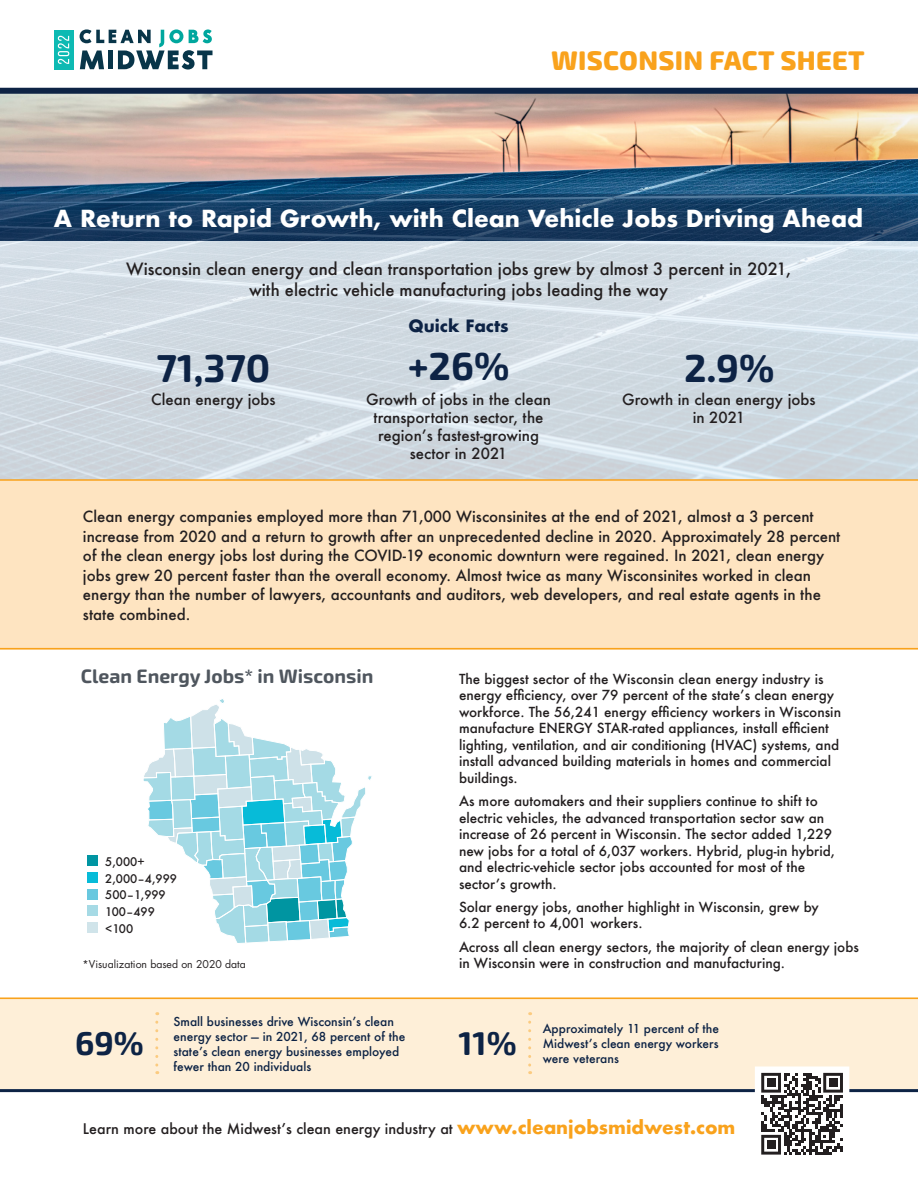
<style>
.page{position:relative;width:918px;height:1188px;background:#fff}
.page>*{position:absolute;margin:0;border:0;box-sizing:border-box;transform-origin:0 0}
.stats_large{font:700 39px "Exo Soft";color:#0d2345}
.stats_small{font:700 33px "Exo Soft";color:#0d2345}
.t1{font:800 27px "Exo Soft";letter-spacing:.01em;color:#f9a21c}
.title_futura{font:700 22.8px "Futura";color:#fff}
.t2{font:700 19.5px "Exo Soft";color:#4f565e}
.body{font:500 16.5px/21px "Futura";color:#231f20;text-align:center}
.subhead_green{font:700 16.5px "Futura";color:#0d2345}
.body-2{font:500 15px/19.5px "Futura";color:#231f20;text-align:center}
.t3{font:500 14.25px "Futura";color:#231f20}
.body-3{font:500 13.5px/16.5px "Futura";color:#231f20}
.stats_description{font:500 12px/15px "Futura";color:#0d2345}
.body-4{font:500 11.55px "Futura";color:#231f20}
.subhead_green-2{font:10.5px "Futura Std";color:#231f20}
.s1{font-weight:700;font-size:18px;color:#f9a21c}
</style>
<div class="page">
<div style="left:0;top:998px;width:918px;height:91px;background:#feefd8"></div>
<img style="left:0;top:94px;width:918px;height:100px">
<svg style="left:0;top:241px;width:918px;height:238px;background:#d2dbe3"></svg>
<svg style="left:0;top:194px;width:918px;height:47px;background:#1a3f65"></svg>
<div style="left:0;top:480px;width:918px;height:169px;background:#fee4c1"></div>
<hr style="left:0;top:648px;width:918px;height:1px;background:#f9a21c">
<hr style="left:0;top:1089px;width:918px;height:3px;background:#0d2345">
<div style="left:87px;top:856px;width:11px;height:10px;background:#0095a2"></div>
<div style="left:87px;top:872px;width:11px;height:11px;background:#07bbd8"></div>
<div style="left:87px;top:889px;width:11px;height:10px;background:#68c8df"></div>
<div style="left:87px;top:905px;width:11px;height:11px;background:#a6dae5"></div>
<div style="left:87px;top:922px;width:11px;height:11px;background:#d0e4ea"></div>
<svg style="left:143px;top:699px;width:229px;height:244px"></svg>
<div style="left:0;top:88px;width:918px;height:6px;background:#0d2345"></div>
<div style="left:54px;top:30px;width:20px;height:39px;background:#0dbab3"></div>
<svg style="left:58px;top:36px;width:11px;height:28px"></svg>
<svg style="left:80px;top:29px;width:133px;height:41px"></svg>
<svg style="left:155px;top:1022px;width:3px;height:52px"></svg>
<svg style="left:528px;top:1022px;width:3px;height:52px"></svg>
<hr style="left:0;top:998px;width:918px;height:1px;background:#f9a21c">
<hr style="left:0;top:479px;width:918px;height:2px;background:#f9a21c">
<div style="left:756px;top:1067px;width:93px;height:93px;background:#fff"></div>
<svg style="left:761px;top:1073px;width:82px;height:82px"></svg>
<div style="left:767px;top:1079px;width:8px;height:8px;background:#231f20"></div>
<div style="left:829px;top:1079px;width:8px;height:8px;background:#231f20"></div>
<div style="left:767px;top:1141px;width:8px;height:8px;background:#231f20"></div>
<div style="left:755px;top:1066px;width:94px;height:95px;border:2px solid #fff"></div>
<p class="t1" style="left:551px;top:44px;width:315px">WISCONSIN FACT SHEET</p>
<p class="title_futura" style="left:54px;top:202px;width:811px">A Return to Rapid Growth, with Clean Vehicle Jobs Driving Ahead</p>
<p class="body" style="left:126px;top:258px;width:667px">Wisconsin clean energy and clean transportation jobs grew by almost 3 percent in 2021, with electric vehicle manufacturing jobs leading the way</p>
<p class="subhead_green" style="left:408px;top:314px;width:102px">Quick Facts</p>
<p class="stats_large" style="left:156px;top:345px;width:116px">71,370</p>
<p class="stats_large" style="left:408px;top:344px;width:103px">+26%</p>
<p class="stats_large" style="left:684px;top:345px;width:92px">2.9%</p>
<p class="body-2" style="left:151px;top:389px;width:126px">Clean energy jobs</p>
<p class="body-2" style="left:366px;top:390px;width:186px;line-height:18px">Growth of jobs in the clean transportation sector, the region’s fastest-growing sector in 2021</p>
<p class="body-2" style="left:622px;top:390px;width:195px;line-height:18px">Growth in clean energy jobs in 2021</p>
<p class="body-2" style="left:83px;top:507px;width:759px;text-align:left">Clean energy companies employed more than 71,000 Wisconsinites at the end of 2021, almost a 3 percent increase from 2020 and a return to growth after an unprecedented decline in 2020. Approximately 28 percent of the clean energy jobs lost during the COVID-19 economic downturn were regained. In 2021, clean energy jobs grew 20 percent faster than the overall economy. Almost twice as many Wisconsinites worked in clean energy than the number of lawyers, accountants and auditors, web developers, and real estate agents in the state combined.</p>
<p class="t2" style="left:81px;top:664px;width:294px">Clean Energy Jobs* in Wisconsin</p>
<p class="body-4" style="left:105px;top:854px;width:41px">5,000+</p>
<p class="body-4" style="left:105px;top:871px;width:73px">2,000–4,999</p>
<p class="body-4" style="left:105px;top:887px;width:62px">500–1,999</p>
<p class="body-4" style="left:105px;top:904px;width:51px">100–499</p>
<p class="body-4" style="left:105px;top:920px;width:29px">&lt;100</p>
<p class="subhead_green-2" style="left:83px;top:957px;width:165px">*Visualization based on 2020 data</p>
<p class="body-3" style="left:459px;top:670px;width:384px">The biggest sector of the Wisconsin clean energy industry is energy efficiency, over 79 percent of the state’s clean energy workforce. The 56,241 energy efficiency workers in Wisconsin manufacture ENERGY STAR-rated appliances, install efficient lighting, ventilation, and air conditioning (HVAC) systems, and install advanced building materials in homes and commercial buildings.</p>
<p class="body-3" style="left:459px;top:793px;width:378px">As more automakers and their suppliers continue to shift to electric vehicles, the advanced transportation sector saw an increase of 26 percent in Wisconsin. The sector added 1,229 new jobs for a total of 6,037 workers. Hybrid, plug-in hybrid, and electric-vehicle sector jobs accounted for most of the sector’s growth.</p>
<p class="body-3" style="left:459px;top:898px;width:361px">Solar energy jobs, another highlight in Wisconsin, grew by<br>6.2 percent to 4,001 workers.</p>
<p class="body-3" style="left:459px;top:938px;width:402px">Across all clean energy sectors, the majority of clean energy jobs in Wisconsin were in construction and manufacturing.</p>
<p class="stats_description" style="left:174px;top:1013px;width:233px">Small businesses drive Wisconsin’s clean energy sector — in 2021, 68 percent of the state’s clean energy businesses employed fewer than 20 individuals</p>
<p class="stats_description" style="left:543px;top:1021px;width:178px;text-align:justify">Approximately 11 percent of the Midwest’s clean energy workers were veterans</p>
<p class="stats_small" style="left:75px;top:1024px;width:70px">69%</p>
<p class="stats_small" style="left:458px;top:1024px;width:60px">11%</p>
<p class="t3" style="left:83px;top:1119px;width:654px">Learn more about the Midwest’s clean energy industry at <span class="s1">www.cleanjobsmidwest.com</span></p>
</div>
